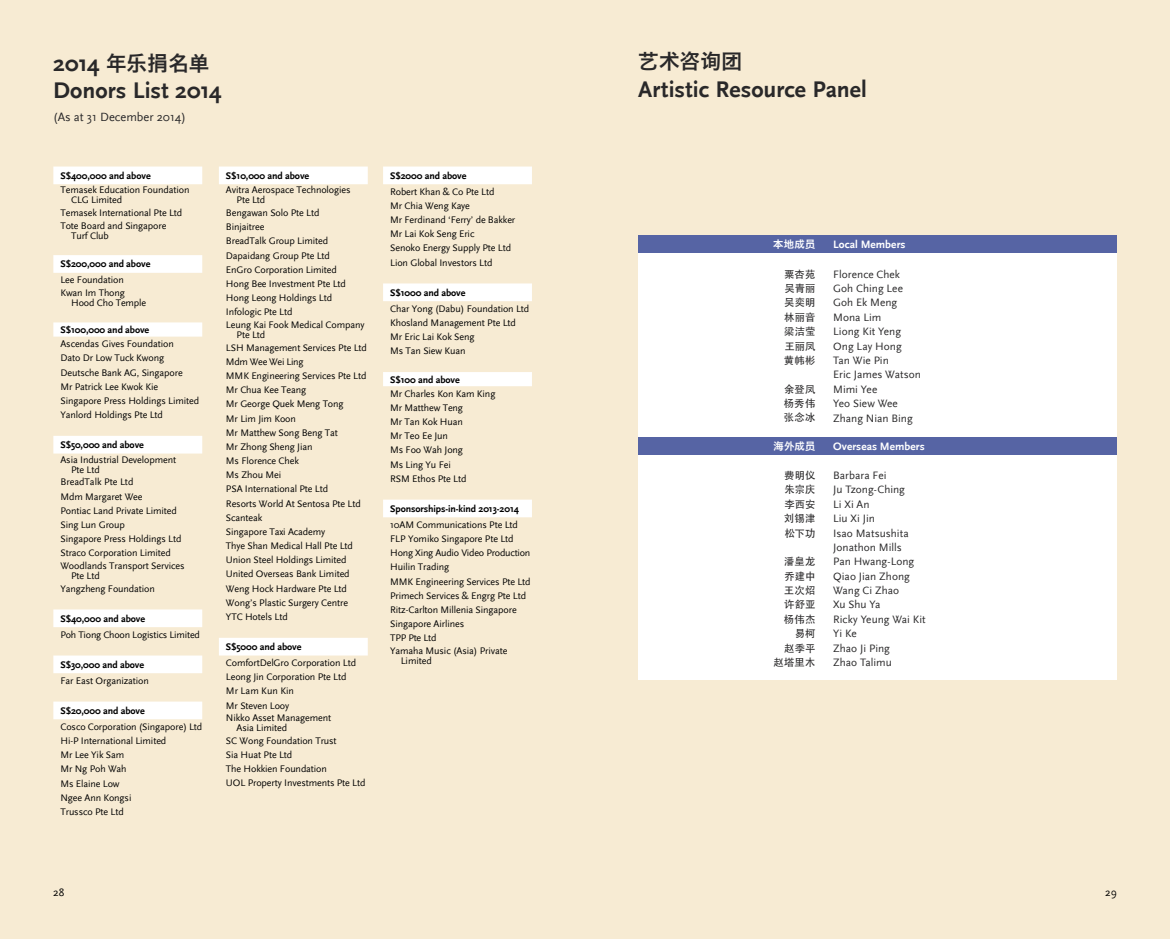
<style>
.page{position:relative;width:1170px;height:939px;background:#fff}
.page>*{position:absolute;margin:0;border:0;box-sizing:border-box;transform-origin:0 0}
.t1{font:23.75px "Scala Sans B";color:#292829}
.t2{font:20.62px "Hiragino Sans GB W6";letter-spacing:.01em;color:#292829}
.t3{font:12.5px "Scala Sans";color:#292829}
.t4{font:11.25px/14.4px "Scala Sans";letter-spacing:.005em;color:#292829}
.t5{font:11.25px "Scala Sans B";letter-spacing:.01em;color:#fff}
.t6{font:11.25px "Scala Sans";color:#000}
.t7{font:10.25px/14.4px "ST Heiti";letter-spacing:.01em;color:#292829;text-align:justify}
.t8{font:10.25px "Hiragino Sans GB W6";letter-spacing:.035em;color:#fff}
.t9{font:10px/14.1px "Scala Sans";letter-spacing:-.01em;color:#000}
.t10{font:10px "Scala Sans B";letter-spacing:-.01em;color:#000}
.s1{font-family:"Scala Sans B";font-size:23.75px}
</style>
<div class="page">
<div style="left:0;top:0;width:1169px;height:939px;background:#f7ebd3"></div>
<svg style="left:53px;top:167px;width:149px;height:552px"></svg>
<svg style="left:219px;top:167px;width:149px;height:489px"></svg>
<svg style="left:383px;top:167px;width:149px;height:350px"></svg>
<div style="left:638px;top:236px;width:478px;height:17px;background:#5664a4"></div>
<div style="left:638px;top:253px;width:478px;height:427px;background:#fff"></div>
<div style="left:638px;top:437px;width:478px;height:18px;background:#5664a4"></div>
<h2 class="t2" style="left:53px;top:50px;width:158px"><span class="s1">2014</span> 年乐捐名单</h2>
<h1 class="t1" style="left:53px;top:78px;width:170px">Donors List 2014</h1>
<p class="t3" style="left:53px;top:110px;width:134px">(As at 31 December 2014)</p>
<p class="t10" style="left:60px;top:170px;width:92px">S$400,000 and above</p>
<p class="t9" style="left:71px;top:185px;width:120px;line-height:10px;text-indent:-11px">Temasek Education Foundation<br>CLG Limited</p>
<p class="t9" style="left:60px;top:207px;width:123px;line-height:12.8px">Temasek International Pte Ltd<br>Tote Board and Singapore</p>
<p class="t9" style="left:71px;top:229px;width:39px">Turf Club</p>
<p class="t10" style="left:60px;top:259px;width:91px">S$200,000 and above</p>
<p class="t9" style="left:60px;top:274px;width:66px;line-height:12.8px">Lee Foundation<br>Kwan Im Thong</p>
<p class="t9" style="left:71px;top:296px;width:77px">Hood Cho Temple</p>
<p class="t10" style="left:60px;top:324px;width:90px">S$100,000 and above</p>
<p class="t9" style="left:60px;top:337px;width:140px">Ascendas Gives Foundation<br>Dato Dr Low Tuck Kwong<br>Deutsche Bank AG, Singapore<br>Mr Patrick Lee Kwok Kie<br>Singapore Press Holdings Limited<br>Yanlord Holdings Pte Ltd</p>
<p class="t10" style="left:60px;top:439px;width:85px">S$50,000 and above</p>
<p class="t9" style="left:71px;top:455px;width:107px;line-height:10px;text-indent:-11px">Asia Industrial Development<br>Pte Ltd</p>
<p class="t9" style="left:60px;top:475px;width:122px">BreadTalk Pte Ltd<br>Mdm Margaret Wee<br>Pontiac Land Private Limited<br>Sing Lun Group<br>Singapore Press Holdings Ltd<br>Straco Corporation Limited</p>
<p class="t9" style="left:71px;top:561px;width:115px;line-height:10px;text-indent:-11px">Woodlands Transport Services<br>Pte Ltd</p>
<p class="t9" style="left:60px;top:582px;width:96px">Yangzheng Foundation</p>
<p class="t10" style="left:60px;top:613px;width:86px">S$40,000 and above</p>
<p class="t9" style="left:60px;top:628px;width:141px">Poh Tiong Choon Logistics Limited</p>
<p class="t10" style="left:60px;top:659px;width:85px">S$30,000 and above</p>
<p class="t9" style="left:60px;top:674px;width:90px">Far East Organization</p>
<p class="t10" style="left:60px;top:705px;width:86px">S$20,000 and above</p>
<p class="t9" style="left:60px;top:720px;width:143px">Cosco Corporation (Singapore) Ltd<br>Hi-P International Limited<br>Mr Lee Yik Sam<br>Mr Ng Poh Wah<br>Ms Elaine Low<br>Ngee Ann Kongsi<br>Trussco Pte Ltd</p>
<p class="t10" style="left:226px;top:170px;width:85px">S$10,000 and above</p>
<p class="t9" style="left:236px;top:185px;width:115px;line-height:10px;text-indent:-11px">Avitra Aerospace Technologies<br>Pte Ltd</p>
<p class="t9" style="left:226px;top:206px;width:121px">Bengawan Solo Pte Ltd<br>Binjaitree<br>BreadTalk Group Limited<br>Dapaidang Group Pte Ltd<br>EnGro Corporation Limited<br>Hong Bee Investment Pte Ltd<br>Hong Leong Holdings Ltd<br>Infologic Pte Ltd</p>
<p class="t9" style="left:236px;top:320px;width:129px;line-height:10px;text-indent:-11px">Leung Kai Fook Medical Company<br>Pte Ltd</p>
<p class="t9" style="left:226px;top:341px;width:142px">LSH Management Services Pte Ltd<br>Mdm Wee Wei Ling<br>MMK Engineering Services Pte Ltd<br>Mr Chua Kee Teang<br>Mr George Quek Meng Tong<br>Mr Lim Jim Koon<br>Mr Matthew Song Beng Tat<br>Mr Zhong Sheng Jian<br>Ms Florence Chek<br>Ms Zhou Mei<br>PSA International Pte Ltd<br>Resorts World At Sentosa Pte Ltd<br>Scanteak<br>Singapore Taxi Academy<br>Thye Shan Medical Hall Pte Ltd<br>Union Steel Holdings Limited<br>United Overseas Bank Limited<br>Weng Hock Hardware Pte Ltd<br>Wong’s Plastic Surgery Centre<br>YTC Hotels Ltd</p>
<p class="t10" style="left:226px;top:641px;width:77px">S$5000 and above</p>
<p class="t9" style="left:226px;top:656px;width:132px">ComfortDelGro Corporation Ltd<br>Leong Jin Corporation Pte Ltd<br>Mr Lam Kun Kin<br>Mr Steven Looy</p>
<p class="t9" style="left:236px;top:713px;width:96px;line-height:10px;text-indent:-11px">Nikko Asset Management<br>Asia Limited</p>
<p class="t9" style="left:226px;top:734px;width:141px">SC Wong Foundation Trust<br>Sia Huat Pte Ltd<br>The Hokkien Foundation<br>UOL Property Investments Pte Ltd</p>
<p class="t10" style="left:390px;top:170px;width:78px">S$2000 and above</p>
<p class="t9" style="left:390px;top:185px;width:127px">Robert Khan &amp; Co Pte Ltd<br>Mr Chia Weng Kaye<br>Mr Ferdinand ‘Ferry’ de Bakker<br>Mr Lai Kok Seng Eric<br>Senoko Energy Supply Pte Ltd<br>Lion Global Investors Ltd</p>
<p class="t10" style="left:390px;top:287px;width:77px">S$1000 and above</p>
<p class="t9" style="left:390px;top:302px;width:141px">Char Yong (Dabu) Foundation Ltd<br>Khosland Management Pte Ltd<br>Mr Eric Lai Kok Seng<br>Ms Tan Siew Kuan</p>
<p class="t10" style="left:390px;top:374px;width:71px">S$100 and above</p>
<p class="t9" style="left:390px;top:387px;width:107px">Mr Charles Kon Kam King<br>Mr Matthew Teng<br>Mr Tan Kok Huan<br>Mr Teo Ee Jun<br>Ms Foo Wah Jong<br>Ms Ling Yu Fei<br>RSM Ethos Pte Ltd</p>
<p class="t10" style="left:390px;top:503px;width:130px">Sponsorships-in-kind 2013-2014</p>
<p class="t9" style="left:390px;top:518px;width:142px">10AM Communications Pte Ltd<br>FLP Yomiko Singapore Pte Ltd<br>Hong Xing Audio Video Production<br>Huilin Trading<br>MMK Engineering Services Pte Ltd<br>Primech Services &amp; Engrg Pte Ltd<br>Ritz-Carlton Millenia Singapore<br>Singapore Airlines<br>TPP Pte Ltd</p>
<p class="t9" style="left:401px;top:646px;width:108px;line-height:10px;text-indent:-11px">Yamaha Music (Asia) Private<br>Limited</p>
<h2 class="t2" style="left:638px;top:48px;width:105px">艺术咨询团</h2>
<h1 class="t1" style="left:638px;top:76px;width:230px">Artistic Resource Panel</h1>
<p class="t8" style="left:773px;top:238px;width:44px">本地成员</p>
<p class="t7" style="left:783px;top:267px;width:33px">粟杏苑吴青丽吴奕明林丽音梁洁莹王丽凤黄帏彬</p>
<p class="t7" style="left:783px;top:382px;width:33px">余登凤杨秀伟张念冰</p>
<p class="t8" style="left:773px;top:440px;width:44px">海外成员</p>
<p class="t7" style="left:784px;top:468px;width:33px">费明仪朱宗庆李西安刘锡津松下功</p>
<p class="t7" style="left:773px;top:554px;width:44px;text-align:right">潘皇龙乔建中王次炤许舒亚杨伟杰易柯<br>赵季平赵塔里木</p>
<p class="t5" style="left:833px;top:239px;width:74px">Local Members</p>
<p class="t4" style="left:833px;top:267px;width:89px">Florence Chek<br>Goh Ching Lee<br>Goh Ek Meng<br>Mona Lim<br>Liong Kit Yeng<br>Ong Lay Hong<br>Tan Wie Pin<br>Eric James Watson<br>Mimi Yee<br>Yeo Siew Wee<br>Zhang Nian Bing</p>
<p class="t5" style="left:833px;top:440px;width:93px">Overseas Members</p>
<p class="t4" style="left:833px;top:468px;width:94px">Barbara Fei<br>Ju Tzong-Ching<br>Li Xi An<br>Liu Xi Jin<br>Isao Matsushita<br>Jonathon Mills<br>Pan Hwang-Long<br>Qiao Jian Zhong<br>Wang Ci Zhao<br>Xu Shu Ya<br>Ricky Yeung Wai Kit<br>Yi Ke<br>Zhao Ji Ping<br>Zhao Talimu</p>
<p class="t6" style="left:53px;top:886px;width:13px">28</p>
<p class="t6" style="left:1104px;top:886px;width:13px">29</p>
</div>
